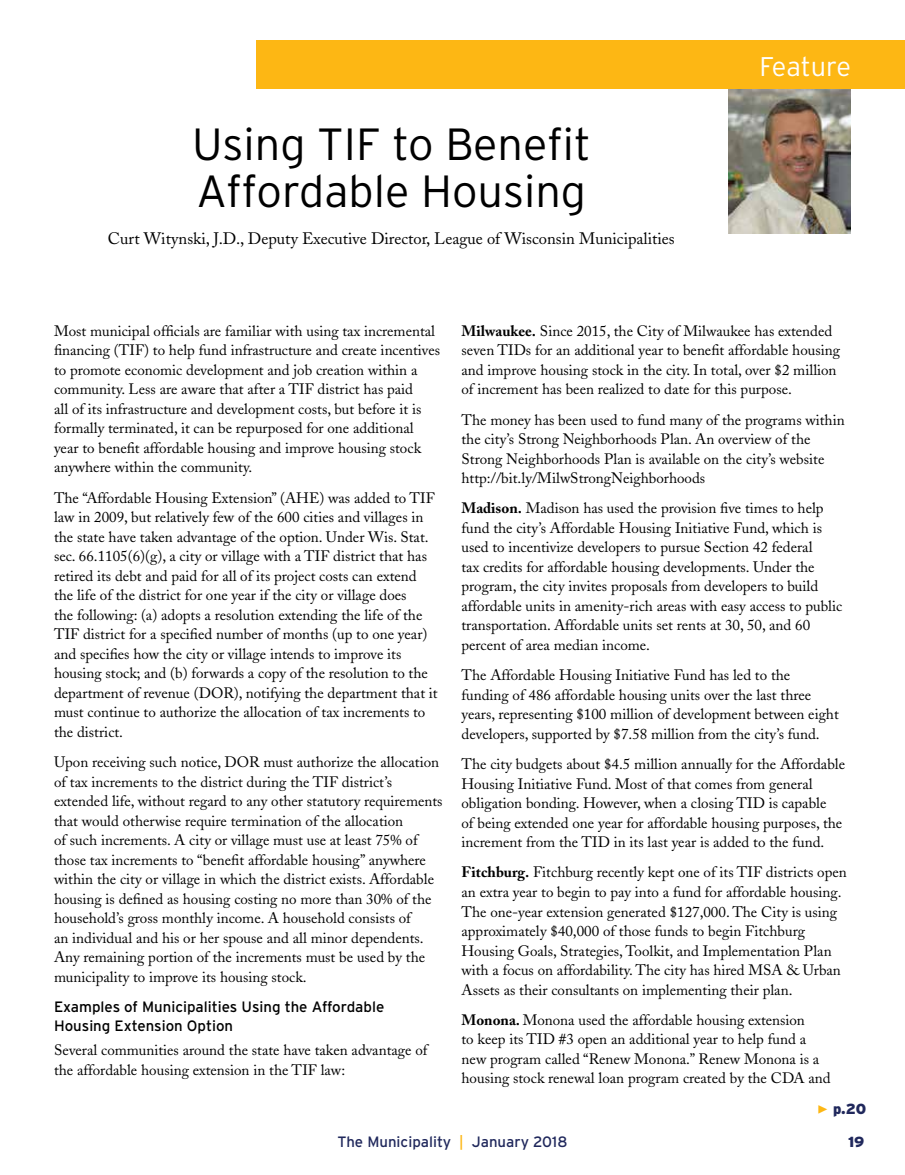
<style>
.page{position:relative;width:905px;height:1175px;background:#fff}
.page>*{position:absolute;margin:0;border:0;box-sizing:border-box;transform-origin:0 0}
.t1{font:300 45px/46.5px "Interstate";color:#000}
.t2{font:300 27px "Interstate";letter-spacing:-.01em;color:#fff}
.t3{font:16.5px "Adobe Caslon";color:#000}
.t4{font:15px/19.5px "Adobe Caslon";color:#000}
.t5{font:15px/19.5px "Interstate";color:#000}
.t6{font:15px "Interstate";color:#20285c}
.t7{font:900 14.7px "Interstate";color:#20285c}
.s1{font-weight:700}
.s2{font-family:"Minion Pro";font-weight:400;font-size:18px;color:#fdb714}
.s3{color:#fdb714}
</style>
<div class="page">
<img style="left:728px;top:89px;width:122px;height:144px">
<div style="left:256px;top:40px;width:648px;height:49px;background:#fdb714"></div>
<h1 class="t1" style="left:192px;top:121px;width:400px">Using TIF to Benefit<br>Affordable Housing</h1>
<p class="t3" style="left:108px;top:228px;width:568px">Curt Witynski, J.D., Deputy Executive Director, League of Wisconsin Municipalities</p>
<h2 class="t2" style="left:759px;top:51px;width:93px">Feature</h2>
<p class="t4" style="left:54px;top:321px;width:388px">Most municipal officials are familiar with using tax incremental financing (TIF) to help fund infrastructure and create incentives to promote economic development and job creation within a community. Less are aware that after a TIF district has paid<br>all of its infrastructure and development costs, but before it is formally terminated, it can be repurposed for one additional year to benefit affordable housing and improve housing stock anywhere within the community.</p>
<p class="t4" style="left:54px;top:488px;width:385px">The “Affordable Housing Extension” (AHE) was added to TIF law in 2009, but relatively few of the 600 cities and villages in the state have taken advantage of the option. Under Wis. Stat. sec. 66.1105(6)(g), a city or village with a TIF district that has retired its debt and paid for all of its project costs can extend the life of the district for one year if the city or village does<br>the following: (a) adopts a resolution extending the life of the TIF district for a specified number of months (up to one year) and specifies how the city or village intends to improve its housing stock; and (b) forwards a copy of the resolution to the department of revenue (DOR), notifying the department that it must continue to authorize the allocation of tax increments to the district.</p>
<p class="t4" style="left:54px;top:752px;width:390px">Upon receiving such notice, DOR must authorize the allocation of tax increments to the district during the TIF district’s extended life, without regard to any other statutory requirements that would otherwise require termination of the allocation<br>of such increments. A city or village must use at least 75% of those tax increments to “benefit affordable housing” anywhere within the city or village in which the district exists. Affordable housing is defined as housing costing no more than 30% of the household’s gross monthly income. A household consists of<br>an individual and his or her spouse and all minor dependents.<br>Any remaining portion of the increments must be used by the municipality to improve its housing stock.</p>
<p class="t5" style="left:54px;top:996px;width:332px">Examples of Municipalities Using the Affordable<br>Housing Extension Option</p>
<p class="t4" style="left:54px;top:1040px;width:375px">Several communities around the state have taken advantage of the affordable housing extension in the TIF law:</p>
<p class="t4" style="left:461px;top:321px;width:380px"><span class="s1">Milwaukee.</span> Since 2015, the City of Milwaukee has extended seven TIDs for an additional year to benefit affordable housing and improve housing stock in the city. In total, over $2 million of increment has been realized to date for this purpose.</p>
<p class="t4" style="left:461px;top:410px;width:384px">The money has been used to fund many of the programs within the city’s Strong Neighborhoods Plan. An overview of the Strong Neighborhoods Plan is available on the city’s website http://bit.ly/MilwStrongNeighborhoods</p>
<p class="t4" style="left:461px;top:499px;width:382px"><span class="s1">Madison.</span> Madison has used the provision five times to help fund the city’s Affordable Housing Initiative Fund, which is used to incentivize developers to pursue Section 42 federal<br>tax credits for affordable housing developments. Under the program, the city invites proposals from developers to build affordable units in amenity-rich areas with easy access to public transportation. Affordable units set rents at 30, 50, and 60 percent of area median income.</p>
<p class="t4" style="left:461px;top:665px;width:379px">The Affordable Housing Initiative Fund has led to the funding of 486 affordable housing units over the last three years, representing $100 million of development between eight developers, supported by $7.58 million from the city’s fund.</p>
<p class="t4" style="left:461px;top:754px;width:385px">The city budgets about $4.5 million annually for the Affordable Housing Initiative Fund. Most of that comes from general obligation bonding. However, when a closing TID is capable<br>of being extended one year for affordable housing purposes, the increment from the TID in its last year is added to the fund.</p>
<p class="t4" style="left:461px;top:862px;width:387px"><span class="s1">Fitchburg.</span> Fitchburg recently kept one of its TIF districts open an extra year to begin to pay into a fund for affordable housing.<br>The one-year extension generated $127,000. The City is using approximately $40,000 of those funds to begin Fitchburg Housing Goals, Strategies, Toolkit, and Implementation Plan with a focus on affordability. The city has hired MSA &amp; Urban Assets as their consultants on implementing their plan.</p>
<p class="t4" style="left:461px;top:1010px;width:371px"><span class="s1">Monona.</span> Monona used the affordable housing extension<br>to keep its TID #3 open an additional year to help fund a new program called “Renew Monona.” Renew Monona is a housing stock renewal loan program created by the CDA and</p>
<p class="t7" style="left:817px;top:1100px;width:51px"><span class="s2">▶</span> p.20</p>
<p class="t6" style="left:337px;top:1133px;width:231px">The Municipality <span class="s3">|</span> January 2018</p>
<p class="t7" style="left:848px;top:1133px;width:18px">19</p>
</div>
